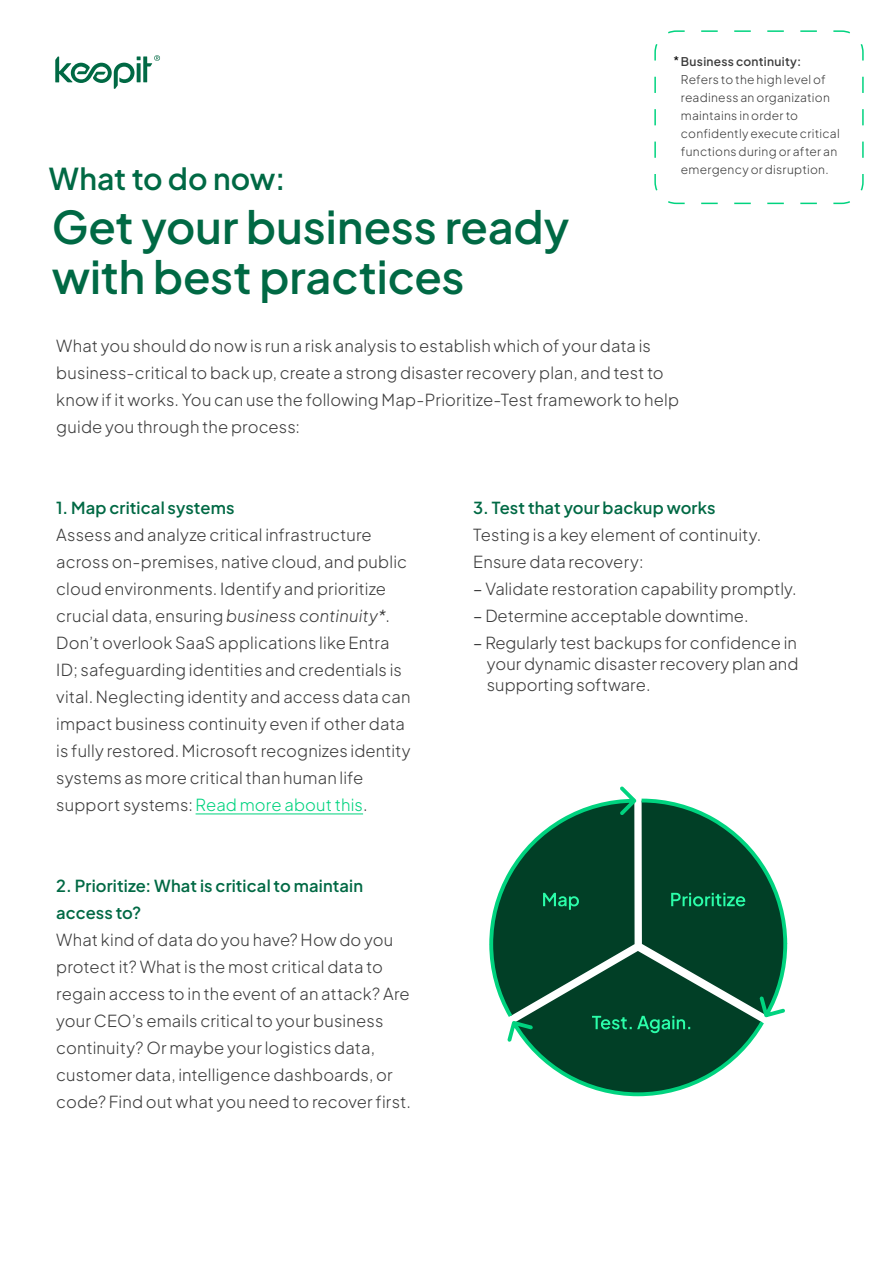
<style>
.page{position:relative;width:893px;height:1263px;background:#fff}
.page>*{position:absolute;margin:0;border:0;box-sizing:border-box;transform-origin:0 0}
.t1{font:600 45px/49.5px "Plus Jakarta Sans";color:#006944}
.t2{font:600 30px "Plus Jakarta Sans";letter-spacing:.005em;color:#006944}
.t3{font:300 16.5px/27px "Plus Jakarta Sans";letter-spacing:.005em;color:#3d3d3d}
.t4{font:600 16.5px/27px "Plus Jakarta Sans";letter-spacing:.01em;color:#006944}
.t5{font:300 12px/18px "Plus Jakarta Sans";letter-spacing:.025em;color:#3d3d3d}
.t6{font:600 12px "Plus Jakarta Sans";letter-spacing:.025em;color:#3d3d3d}
.t7{font:12px "Plus Jakarta Sans";color:#000}
.s1{font-style:italic}
.s2{color:#00d37f}
.s3{font-weight:400}
</style>
<div class="page">
<svg style="left:55px;top:55px;width:105px;height:34px"></svg>
<hr style="left:196px;top:814px;width:167px;height:1px;background:#00d37f">
<svg style="left:489px;top:786px;width:298px;height:310px"></svg>
<svg style="left:654px;top:30px;width:210px;height:175px"></svg>
<h2 class="t2" style="left:49px;top:153px;width:238px">What to do now:</h2>
<p class="t7" style="left:673px;top:50px;width:7px">*</p>
<p class="t6" style="left:681px;top:51px;width:122px">Business continuity:</p>
<p class="t5" style="left:681px;top:69px;width:161px">Refers to the high level of readiness an organization maintains in order to confidently execute critical functions during or after an emergency or disruption.</p>
<h1 class="t1" style="left:52px;top:197px;width:519px">Get your business ready with best practices</h1>
<p class="t3" style="left:56px;top:331px;width:624px">What you should do now is run a risk analysis to establish which of your data is business-critical to back up, create a strong disaster recovery plan, and test to know if it works. You can use the following Map-Prioritize-Test framework to help guide you through the process:</p>
<p class="t4" style="left:56px;top:493px;width:180px">1. Map critical systems</p>
<p class="t3" style="left:56px;top:520px;width:356px">Assess and analyze critical infrastructure across on-premises, native cloud, and public cloud environments. Identify and prioritize crucial data, ensuring <span class="s1">business continuity*</span>.<br>Don’t overlook SaaS applications like Entra ID; safeguarding identities and credentials is vital. Neglecting identity and access data can impact business continuity even if other data is fully restored. Microsoft recognizes identity systems as more critical than human life support systems: <span class="s2">Read more about this</span>.</p>
<p class="t4" style="left:56px;top:871px;width:308px">2. Prioritize: What is critical to maintain access to?</p>
<p class="t3" style="left:56px;top:925px;width:356px">What kind of data do you have? How do you protect it? What is the most critical data to regain access to in the event of an attack? Are your CEO’s emails critical to your business continuity? Or maybe your logistics data, customer data, intelligence dashboards, or code? Find out what you need to recover first.</p>
<p class="t4" style="left:473px;top:492px;width:244px">3. Test that your backup works</p>
<p class="t3" style="left:473px;top:520px;width:290px">Testing is a key element of continuity.<br>Ensure data recovery:</p>
<p class="t3" style="left:473px;top:574px;width:325px"><span class="s3">–</span> Validate restoration capability promptly.</p>
<p class="t3" style="left:473px;top:601px;width:277px"><span class="s3">–</span> Determine acceptable downtime.</p>
<p class="t3" style="left:487px;top:631px;width:313px;line-height:21px;text-align:justify;text-indent:-14px"><span class="s3">–</span> Regularly test backups for confidence in your dynamic disaster recovery plan and supporting software.</p>
</div>
